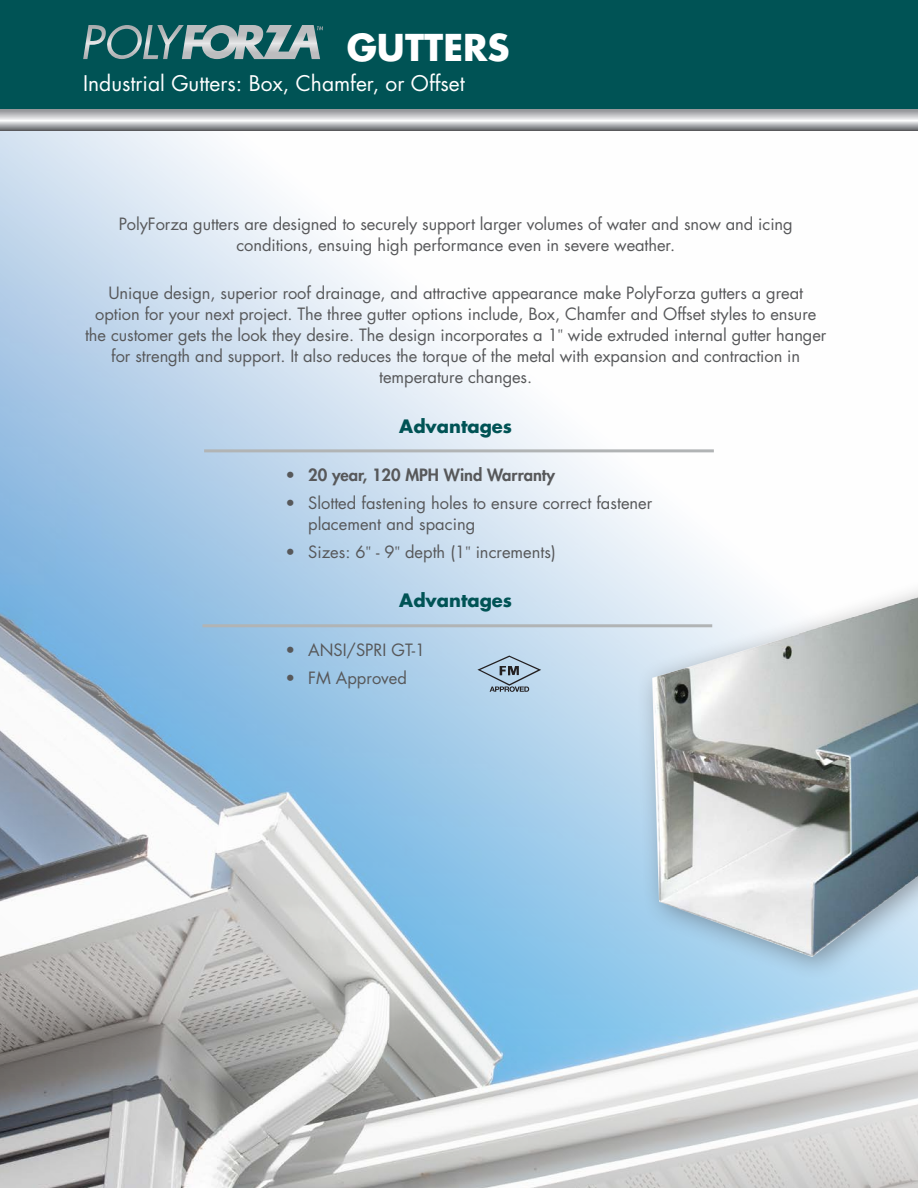
<style>
.page{position:relative;width:918px;height:1188px;background:#fff}
.page>*{position:absolute;margin:0;border:0;box-sizing:border-box;transform-origin:0 0}
.t1{font:700 36px "Futura Std";color:#fff}
.t2{font:21px "Futura Std";color:#fff}
.t3{font:700 18px "Futura Std";color:#005355}
.t4{font:16.5px/21px "Futura Std";letter-spacing:-.005em;color:#57585a;text-align:center}
.t5{font:800 16.5px "Futura Std";color:#57585a}
.s1{font-family:"Minion Pro"}
.s2{font-weight:400}
</style>
<div class="page">
<img style="left:0;top:131px;width:918px;height:1057px">
<div style="left:0;top:0;width:918px;height:109px;background:#005355"></div>
<svg style="left:0;top:109px;width:918px;height:22px;background:#b4b5b7"></svg>
<svg style="left:83px;top:25px;width:240px;height:35px"></svg>
<div style="left:635px;top:574px;width:283px;height:408px;background:#231f20;opacity:.4"></div>
<img style="left:613px;top:567px;width:305px;height:389px">
<hr style="left:204px;top:449px;width:510px;height:3px;background:#b1b4b5">
<hr style="left:202px;top:624px;width:510px;height:3px;background:#b1b4b5">
<svg style="left:477px;top:656px;width:64px;height:36px;background:#a1b7ca"></svg>
<p class="t1" style="left:347px;top:23px;width:165px">GUTTERS</p>
<p class="t2" style="left:83px;top:70px;width:383px">Industrial Gutters: Box, Chamfer, or Offset</p>
<p class="t4" style="left:119px;top:213px;width:676px">PolyForza gutters are designed to securely support larger volumes of water and snow and icing conditions, ensuing high performance even in severe weather.</p>
<p class="t4" style="left:85px;top:283px;width:743px">Unique design, superior roof drainage, and attractive appearance make PolyForza gutters a great option for your next project. The three gutter options include, Box, Chamfer and Offset styles to ensure the customer gets the look they desire. The design incorporates a 1<span class="s1">"</span> wide extruded internal gutter hanger for strength and support. It also reduces the torque of the metal with expansion and contraction in temperature changes.</p>
<p class="t3" style="left:399px;top:414px;width:114px">Advantages</p>
<p class="t5" style="left:286px;top:465px;width:271px"><span class="s2">•</span> 20 year, 120 MPH Wind Warranty</p>
<p class="t4" style="left:308px;top:493px;width:346px;text-align:left;text-indent:-23px">• Slotted fastening holes to ensure correct fastener placement and spacing</p>
<p class="t4" style="left:286px;top:542px;width:272px">• Sizes: 6<span class="s1">"</span> - 9<span class="s1">"</span> depth (1<span class="s1">"</span> increments)</p>
<p class="t3" style="left:399px;top:589px;width:114px">Advantages</p>
<p class="t4" style="left:286px;top:640px;width:141px">• ANSI/SPRI GT-1</p>
<p class="t4" style="left:286px;top:667px;width:123px">• FM Approved</p>
</div>
